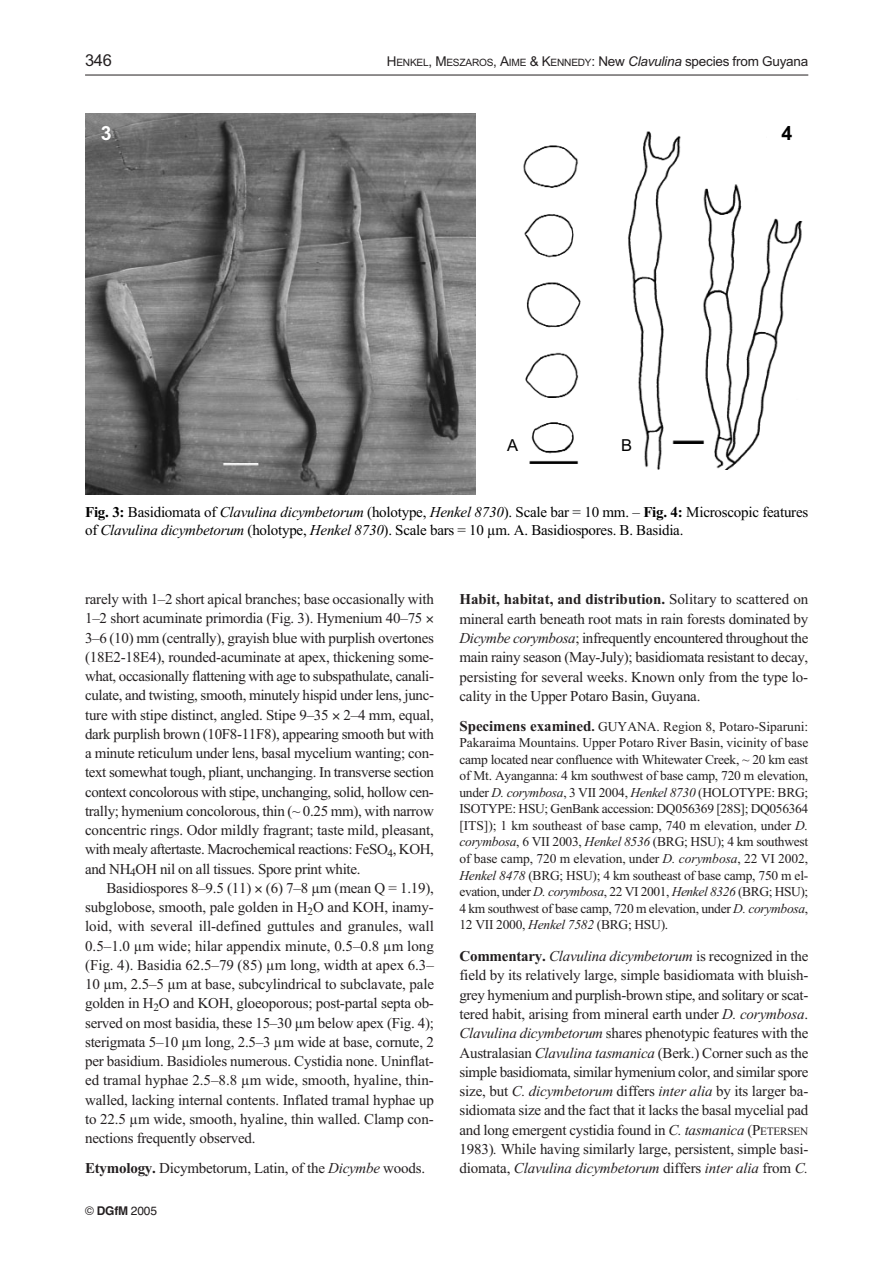
<style>
.page{position:relative;width:893px;height:1263px;background:#fff}
.page>*{position:absolute;margin:0;border:0;box-sizing:border-box;transform-origin:0 0}
.t1{font:700 19.5px "Arial";color:#fff}
.t2{font:700 19.5px "Arial";color:#000}
.t3{font:16.5px "Arial";color:#231f20}
.t4{font:16.5px "Arial";color:#000}
.t5{font:15px/19.2px "Times New Roman";letter-spacing:-.02em;color:#231f20;text-align:justify}
.t6{font:15px/18px "Times New Roman";letter-spacing:-.015em;color:#000}
.t7{font:13.5px/16.5px "Times New Roman";letter-spacing:-.025em;color:#231f20;text-align:justify}
.t8{font:13.5px "Arial";letter-spacing:-.015em;color:#231f20}
.t9{font:12px "Helvetica";color:#231f20}
.s1{font-size:10.2px}
.s2{font-style:italic}
.s3{font-weight:700}
.s4{font-weight:700;font-style:italic}
.s5{font-weight:700;font-size:15px}
.s6{font-size:11.25px}
</style>
<div class="page">
<hr style="left:85px;top:75px;width:723px;height:1px;background:#231f20">
<img style="left:85px;top:113px;width:390px;height:381px">
<img style="left:523px;top:131px;width:280px;height:338px">
<p class="t3" style="left:85px;top:54px;width:28px">346</p>
<p class="t8" style="left:387px;top:56px;width:423px">H<span class="s1">ENKEL</span>, M<span class="s1">ESZAROS</span>, A<span class="s1">IME</span> &amp; K<span class="s1">ENNEDY</span>: New <span class="s2">Clavulina</span> species from Guyana</p>
<h1 class="t1" style="left:101px;top:126px;width:12px">3</h1>
<h1 class="t2" style="left:781px;top:126px;width:12px">4</h1>
<p class="t4" style="left:507px;top:440px;width:13px">A</p>
<p class="t4" style="left:621px;top:440px;width:13px">B</p>
<p class="t6" style="left:85px;top:505px;width:724px"><span class="s3">Fig. 3:</span> Basidiomata of <span class="s2">Clavulina dicymbetorum</span> (holotype, <span class="s2">Henkel 8730</span>). Scale bar = 10 mm. – <span class="s3">Fig. 4:</span> Microscopic features of <span class="s2">Clavulina dicymbetorum</span> (holotype, <span class="s2">Henkel 8730</span>). Scale bars = 10 µm. A. Basidiospores. B. Basidia.</p>
<p class="t5" style="left:85px;top:591px;width:350px;text-align:left">rarely with 1–2 short apical branches; base occasionally with 1–2 short acuminate primordia (Fig. 3). Hymenium 40–75<br>3–6 (10) mm (centrally), grayish blue with purplish overtones (18E2-18E4), rounded-acuminate at apex, thickening some&shy;what, occasionally flattening with age to subspathulate, canali&shy;culate, and twisting, smooth, minutely hispid under lens, junc&shy;ture with stipe distinct, angled. Stipe 9–35 2–4 mm, equal, dark purplish brown (10F8-11F8), appearing smooth but with a minute reticulum under lens, basal mycelium wanting; con&shy;text somewhat tough, pliant, unchanging. In transverse section context concolorous with stipe, unchanging, solid, hollow cen&shy;trally; hymenium concolorous, thin (~ 0.25 mm), with narrow concentric rings. Odor mildly fragrant; taste mild, pleasant, with mealy aftertaste. Macrochemical reactions: FeSO<sub>4</sub>, KOH, and NH<sub>4</sub>OH nil on all tissues. Spore print white.</p>
<p class="t5" style="left:85px;top:880px;width:350px;text-indent:21px">Basidiospores 8–9.5 (11) (6) 7–8 µm (mean Q = 1.19), subglobose, smooth, pale golden in H<sub>2</sub>O and KOH, inamy&shy;loid, with several ill-defined guttules and granules, wall 0.5–1.0 µm wide; hilar appendix minute, 0.5–0.8 µm long (Fig. 4). Basidia 62.5–79 (85) µm long, width at apex 6.3– 10 µm, 2.5–5 µm at base, subcylindrical to subclavate, pale golden in H<sub>2</sub>O and KOH, gloeoporous; post-partal septa ob&shy;served on most basidia, these 15–30 µm below apex (Fig. 4); sterigmata 5–10 µm long, 2.5–3 µm wide at base, cornute, 2 per basidium. Basidioles numerous. Cystidia none. Uninflat&shy;ed tramal hyphae 2.5–8.8 µm wide, smooth, hyaline, thin&shy;walled, lacking internal contents. Inflated tramal hyphae up to 22.5 µm wide, smooth, hyaline, thin walled. Clamp con&shy;nections frequently observed.</p>
<p class="t5" style="left:85px;top:1160px;width:341px"><span class="s3">Etymology.</span> Dicymbetorum, Latin, of the <span class="s2">Dicymbe</span> woods.</p>
<p class="t9" style="left:85px;top:1207px;width:73px">© <span class="s4">DGfM</span> 2005</p>
<p class="t5" style="left:459px;top:591px;width:350px"><span class="s3">Habit, habitat, and distribution.</span> Solitary to scattered on mineral earth beneath root mats in rain forests dominated by <span class="s2">Dicymbe corymbosa</span>; infrequently encountered throughout the main rainy season (May-July); basidiomata resistant to decay, persisting for several weeks. Known only from the type lo&shy;cality in the Upper Potaro Basin, Guyana.</p>
<p class="t7" style="left:459px;top:719px;width:350px"><span class="s5">Specimens examined</span><span class="s3">.</span> GUYANA. Region 8, Potaro-Siparuni:<br>Pakaraima Mountains. Upper Potaro River Basin, vicinity of base camp located near confluence with Whitewater Creek, ~ 20 km east of Mt. Ayanganna: 4 km southwest of base camp, 720 m elevation, under <span class="s2">D. corymbosa</span>, 3 VII 2004, <span class="s2">Henkel 8730</span> (HOLOTYPE: BRG; ISOTYPE: HSU; GenBank accession: DQ056369 [28S]; DQ056364 [ITS]); 1 km southeast of base camp, 740 m elevation, under <span class="s2">D. corymbosa</span>, 6 VII 2003, <span class="s2">Henkel 8536</span> (BRG; HSU); 4 km southwest of base camp, 720 m elevation, under <span class="s2">D. corymbosa</span>, 22 VI 2002, <span class="s2">Henkel 8478</span> (BRG; HSU); 4 km southeast of base camp, 750 m el&shy;evation, under <span class="s2">D. corymbosa</span>, 22 VI 2001, <span class="s2">Henkel 8326</span> (BRG; HSU); 4 km southwest of base camp, 720 m elevation, under <span class="s2">D. corymbosa</span>, 12 VII 2000, <span class="s2">Henkel 7582</span> (BRG; HSU).</p>
<p class="t5" style="left:459px;top:948px;width:350px"><span class="s3">Commentary.</span> <span class="s2">Clavulina dicymbetorum</span> is recognized in the field by its relatively large, simple basidiomata with bluish&shy;grey hymenium and purplish-brown stipe, and solitary or scat&shy;tered habit, arising from mineral earth under <span class="s2">D. corymbosa</span>.<br><span class="s2">Clavulina dicymbetorum</span> shares phenotypic features with the Australasian <span class="s2">Clavulina tasmanica</span> (Berk.) Corner such as the simple basidiomata, similar hymenium color, and similar spore size, but <span class="s2">C. dicymbetorum</span> differs <span class="s2">inter alia</span> by its larger ba&shy;sidiomata size and the fact that it lacks the basal mycelial pad and long emergent cystidia found in <span class="s2">C. tasmanica</span> (P<span class="s6">ETERSEN </span>1983)<span class="s2">.</span> While having similarly large, persistent, simple basi&shy;diomata, <span class="s2">Clavulina dicymbetorum</span> differs <span class="s2">inter alia</span> from <span class="s2">C.</span></p>
</div>
